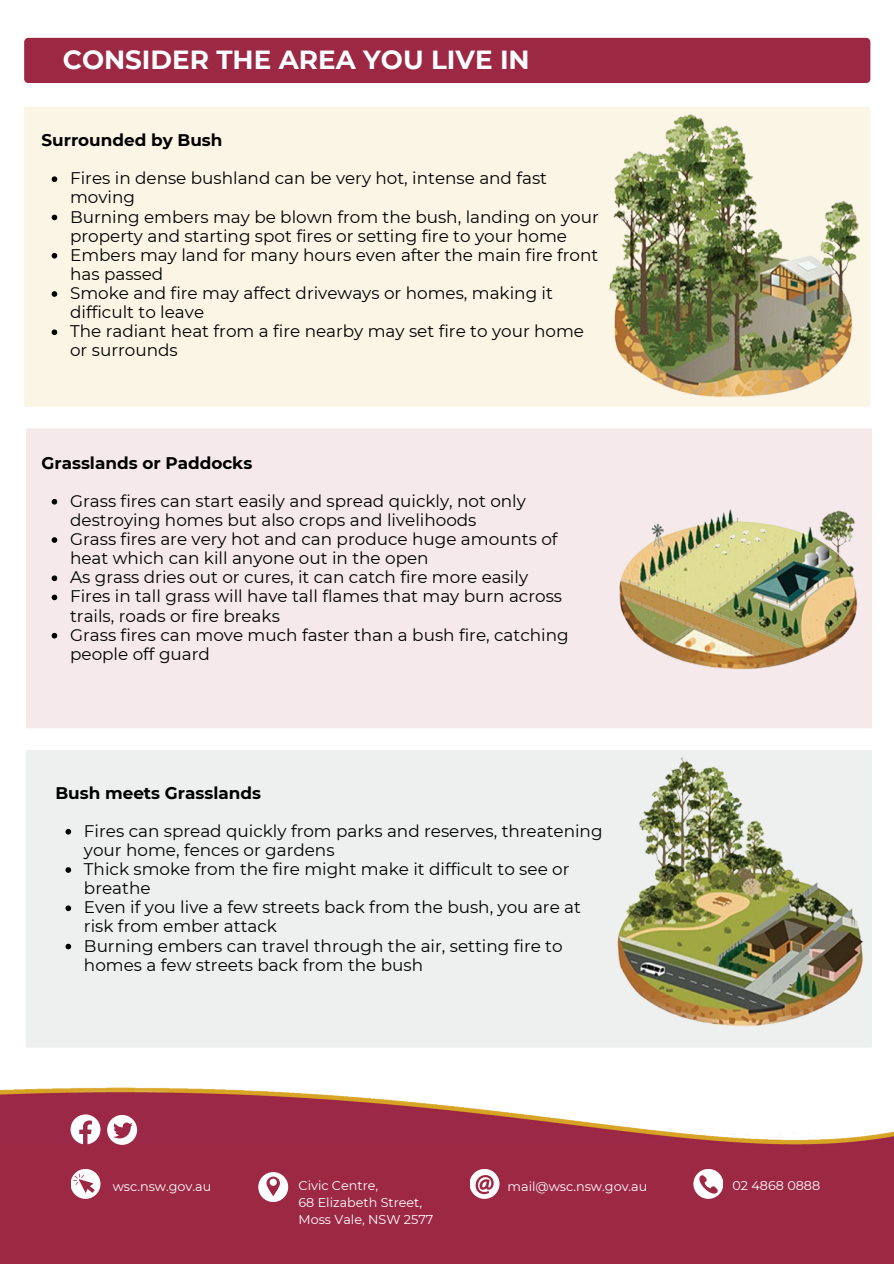
<style>
.page{position:relative;width:894px;height:1264px;background:#fff}
.page>*{position:absolute;margin:0;border:0;box-sizing:border-box;transform-origin:0 0}
.t1{font:700 26.25px "Montserrat";color:#fafeff}
.t2{font:16.8px/19.2px "Montserrat";color:#000}
.t3{font:700 16.8px "Montserrat";color:#000}
.t4{font:12.75px "Montserrat";color:#fff}
</style>
<div class="page">
<div style="left:24px;top:38px;width:846px;height:45px;background:#9d2844;border-radius:4px"></div>
<img style="left:0;top:1087px;width:893px;height:57px">
<div style="left:0;top:1144px;width:893px;height:119px;background:#9d2844"></div>
<svg style="left:107px;top:1114px;width:30px;height:30px"></svg>
<svg style="left:70px;top:1114px;width:30px;height:30px"></svg>
<svg style="left:70px;top:1168px;width:30px;height:30px"></svg>
<svg style="left:469px;top:1168px;width:30px;height:30px"></svg>
<svg style="left:693px;top:1168px;width:30px;height:30px"></svg>
<svg style="left:73px;top:1173px;width:24px;height:22px"></svg>
<svg style="left:258px;top:1172px;width:30px;height:29px"></svg>
<svg style="left:475px;top:1174px;width:18px;height:20px"></svg>
<svg style="left:694px;top:1174px;width:23px;height:23px"></svg>
<div style="left:24px;top:107px;width:846px;height:300px;background:#fbf5e6;border-radius:2px"></div>
<img style="left:609px;top:114px;width:251px;height:283px">
<div style="left:26px;top:428px;width:845px;height:300px;background:#f5e9ec;border-radius:2px"></div>
<img style="left:619px;top:429px;width:253px;height:262px">
<div style="left:26px;top:749px;width:845px;height:298px;background:#eef0ef;border-radius:2px"></div>
<img style="left:599px;top:749px;width:271px;height:299px">
<svg style="left:52px;top:176px;width:5px;height:6px"></svg>
<svg style="left:52px;top:215px;width:5px;height:5px"></svg>
<svg style="left:52px;top:253px;width:5px;height:5px"></svg>
<svg style="left:52px;top:291px;width:5px;height:6px"></svg>
<svg style="left:52px;top:329px;width:5px;height:6px"></svg>
<svg style="left:52px;top:499px;width:5px;height:5px"></svg>
<svg style="left:52px;top:537px;width:5px;height:6px"></svg>
<svg style="left:52px;top:575px;width:5px;height:6px"></svg>
<svg style="left:52px;top:594px;width:5px;height:6px"></svg>
<svg style="left:52px;top:633px;width:5px;height:5px"></svg>
<svg style="left:65px;top:829px;width:6px;height:5px"></svg>
<svg style="left:65px;top:867px;width:6px;height:5px"></svg>
<svg style="left:65px;top:905px;width:6px;height:6px"></svg>
<svg style="left:65px;top:943px;width:6px;height:6px"></svg>
<p class="t1" style="left:63px;top:43px;width:468px">CONSIDER THE AREA YOU LIVE IN</p>
<p class="t3" style="left:41px;top:130px;width:182px">Surrounded by Bush</p>
<p class="t2" style="left:70px;top:169px;width:478px">Fires in dense bushland can be very hot, intense and fast moving</p>
<p class="t2" style="left:70px;top:207px;width:530px">Burning embers may be blown from the bush, landing on your property and starting spot fires or setting fire to your home</p>
<p class="t2" style="left:70px;top:245px;width:529px">Embers may land for many hours even after the main fire front has passed</p>
<h2 class="t2" style="left:70px;top:283px;width:484px">Smoke and fire may affect driveways or homes, making it difficult to leave</h2>
<p class="t2" style="left:70px;top:322px;width:515px">The radiant heat from a fire nearby may set fire to your home or surrounds</p>
<p class="t3" style="left:41px;top:452px;width:212px">Grasslands or Paddocks</p>
<p class="t2" style="left:70px;top:491px;width:457px">Grass fires can start easily and spread quickly, not only destroying homes but also crops and livelihoods</p>
<p class="t2" style="left:70px;top:529px;width:489px">Grass fires are very hot and can produce huge amounts of heat which can kill anyone out in the open</p>
<p class="t2" style="left:70px;top:567px;width:459px">As grass dries out or cures, it can catch fire more easily</p>
<p class="t2" style="left:70px;top:587px;width:493px">Fires in tall grass will have tall flames that may burn across trails, roads or fire breaks</p>
<p class="t2" style="left:70px;top:625px;width:500px">Grass fires can move much faster than a bush fire, catching people off guard</p>
<p class="t3" style="left:55px;top:782px;width:207px">Bush meets Grasslands</p>
<p class="t2" style="left:84px;top:821px;width:520px">Fires can spread quickly from parks and reserves, threatening your home, fences or gardens</p>
<p class="t2" style="left:84px;top:859px;width:487px">Thick smoke from the fire might make it difficult to see or breathe</p>
<p class="t2" style="left:84px;top:897px;width:498px">Even if you live a few streets back from the bush, you are at risk from ember attack</p>
<p class="t2" style="left:84px;top:936px;width:480px">Burning embers can travel through the air, setting fire to homes a few streets back from the bush</p>
<p class="t4" style="left:113px;top:1178px;width:100px">wsc.nsw.gov.au</p>
<p class="t4" style="left:298px;top:1177px;width:81px">Civic Centre,</p>
<p class="t4" style="left:298px;top:1194px;width:125px">68 Elizabeth Street,</p>
<p class="t4" style="left:298px;top:1211px;width:136px">Moss Vale, NSW 2577</p>
<p class="t4" style="left:507px;top:1178px;width:141px">mail@wsc.nsw.gov.au</p>
<p class="t4" style="left:732px;top:1177px;width:89px">02 4868 0888</p>
</div>
